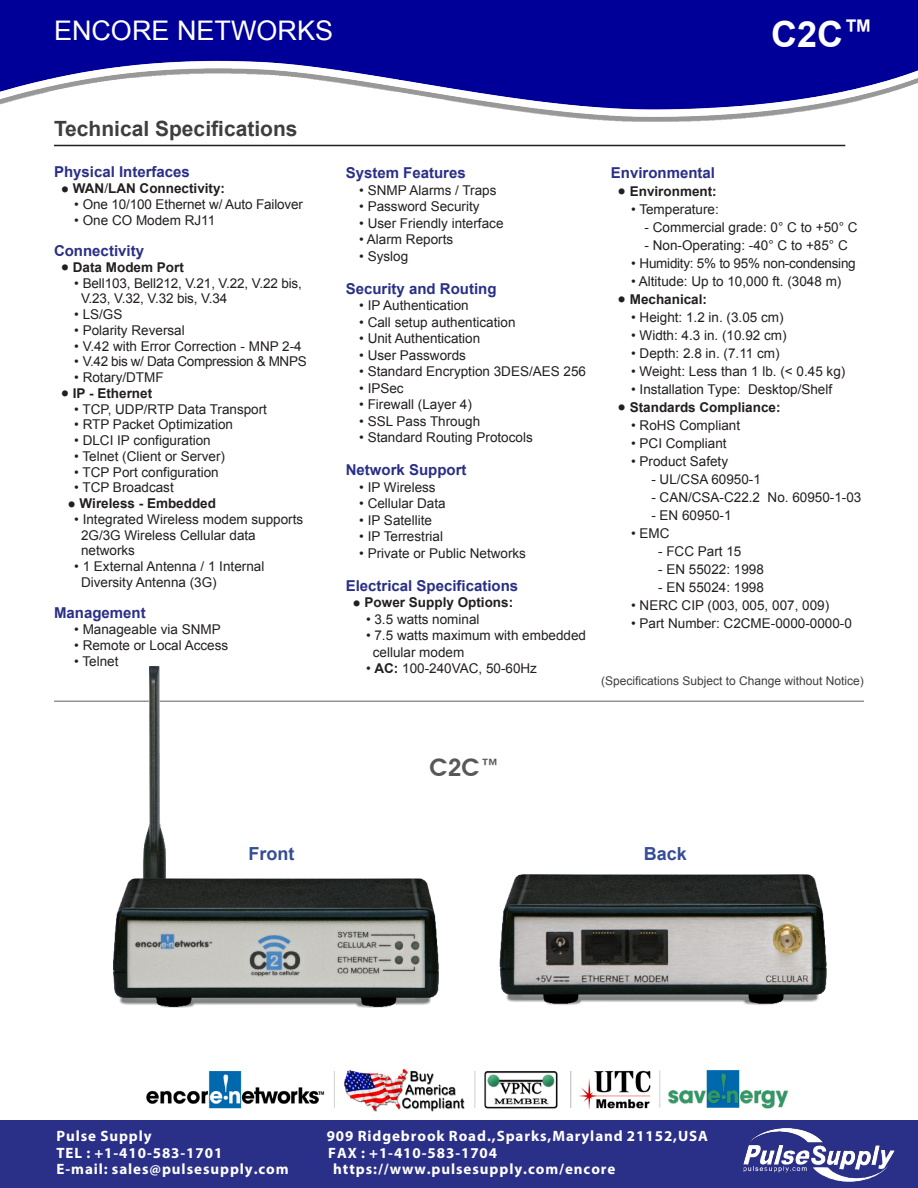
<style>
.page{position:relative;width:918px;height:1188px;background:#fff}
.page>*{position:absolute;margin:0;border:0;box-sizing:border-box;transform-origin:0 0}
.t1{font:700 36px "Arial";color:#fff}
.t2{font:27px "Arial";color:#fff}
.t3{font:600 24px "Avant Garde IT Cby BT";color:#57585a}
.t4{font:700 21px "Arial";color:#3e3e3f}
.t5{font:700 18px "Arial";color:#354d96}
.t6{font:700 15px "Myriad Pro";letter-spacing:.06em;color:#fff}
.t7{font:700 15px "Arial";color:#2a2f87}
.t8{font:13.5px/15.8px "Arial";color:#231f20}
.t9{font:700 13.5px "Arial";color:#231f20}
.t10{font:13.5px "Arial";letter-spacing:-.02em;color:#231f20}
.t11{font:13.5px "Arial";letter-spacing:-.025em;color:#231f20}
.t12{font:12px "Arial";color:#3e3e3f}
.s1{font-weight:400;font-size:24px}
.s2{font-weight:400}
.s3{font-weight:700}
</style>
<div class="page">
<div style="left:0;top:1120px;width:918px;height:68px;background:#2a2f87"></div>
<img style="left:0;top:0;width:918px;height:147px">
<hr style="left:54px;top:700px;width:810px;height:2px;background:#939598">
<img style="left:109px;top:666px;width:336px;height:342px">
<hr style="left:54px;top:145px;width:791px;height:1px;background:#231f20">
<img style="left:499px;top:874px;width:328px;height:131px">
<img style="left:146px;top:1068px;width:505px;height:44px">
<img style="left:659px;top:1070px;width:130px;height:39px">
<img style="left:744px;top:1129px;width:150px;height:52px">
<h2 class="t2" style="left:54px;top:13px;width:281px">ENCORE NETWORKS</h2>
<h1 class="t1" style="left:771px;top:10px;width:104px">C2C<sup>™</sup></h1>
<h3 class="t4" style="left:54px;top:114px;width:245px">Technical Specifications</h3>
<p class="t7" style="left:54px;top:162px;width:137px">Physical Interfaces</p>
<p class="t9" style="left:61px;top:179px;width:166px"><span class="s1">•</span> WAN<span class="s2">/</span>LAN Connectivity:</p>
<p class="t8" style="left:74px;top:196px;width:230px">• One 10/100 Ethernet w/ Auto Failover</p>
<p class="t8" style="left:74px;top:212px;width:143px">• One CO Modem RJ11</p>
<p class="t7" style="left:54px;top:241px;width:92px">Connectivity</p>
<p class="t9" style="left:61px;top:258px;width:125px"><span class="s1">•</span> Data Modem Port</p>
<p class="t8" style="left:81px;top:275px;width:223px;text-indent:-7px">• Bell103, Bell212, V.21, V.22, V.22 bis,<br>V.23, V.32, V.32 bis, V.34</p>
<p class="t8" style="left:74px;top:307px;width:50px">• LS/GS</p>
<p class="t8" style="left:74px;top:322px;width:112px">• Polarity Reversal</p>
<p class="t8" style="left:74px;top:338px;width:229px">• V.42 with Error Correction - MNP 2-4</p>
<p class="t11" style="left:74px;top:353px;width:234px">• V.42 bis w/ Data Compression &amp; MNPS</p>
<p class="t8" style="left:74px;top:370px;width:91px">• Rotary/DTMF</p>
<p class="t9" style="left:61px;top:384px;width:93px"><span class="s1">•</span> IP - Ethernet</p>
<p class="t8" style="left:74px;top:401px;width:194px">• TCP, UDP/RTP Data Transport</p>
<p class="t8" style="left:74px;top:417px;width:160px">• RTP Packet Optimization</p>
<p class="t8" style="left:74px;top:433px;width:138px">• DLCI IP configuration</p>
<p class="t8" style="left:74px;top:448px;width:152px">• Telnet (Client or Server)</p>
<p class="t8" style="left:74px;top:464px;width:146px">• TCP Port configuration</p>
<p class="t8" style="left:74px;top:480px;width:101px">• TCP Broadcast</p>
<p class="t9" style="left:68px;top:494px;width:150px"><span class="s1">•</span> Wireless - Embedded</p>
<p class="t8" style="left:81px;top:511px;width:224px;text-indent:-7px">• Integrated Wireless modem supports<br>2G/3G Wireless Cellular data networks</p>
<p class="t8" style="left:81px;top:559px;width:185px;text-indent:-7px">• 1 External Antenna / 1 Internal<br>Diversity Antenna (3G)</p>
<p class="t7" style="left:54px;top:603px;width:93px">Management</p>
<p class="t8" style="left:74px;top:622px;width:148px">• Manageable via SNMP</p>
<p class="t8" style="left:74px;top:637px;width:156px">• Remote or Local Access</p>
<p class="t8" style="left:74px;top:653px;width:46px">• Telnet</p>
<p class="t7" style="left:346px;top:163px;width:122px">System Features</p>
<p class="t8" style="left:359px;top:182px;width:139px">• SNMP Alarms / Traps</p>
<p class="t8" style="left:359px;top:199px;width:122px">• Password Security</p>
<p class="t8" style="left:359px;top:215px;width:146px">• User Friendly interface</p>
<p class="t8" style="left:359px;top:232px;width:96px">• Alarm Reports</p>
<p class="t8" style="left:359px;top:248px;width:50px">• Syslog</p>
<p class="t7" style="left:346px;top:278px;width:152px">Security and Routing</p>
<p class="t8" style="left:359px;top:298px;width:111px">• IP Authentication</p>
<p class="t8" style="left:359px;top:314px;width:158px">• Call setup authentication</p>
<p class="t8" style="left:359px;top:331px;width:123px">• Unit Authentication</p>
<p class="t8" style="left:359px;top:347px;width:108px">• User Passwords</p>
<p class="t8" style="left:359px;top:364px;width:228px">• Standard Encryption 3DES/AES 256</p>
<p class="t8" style="left:359px;top:380px;width:46px">• IPSec</p>
<p class="t8" style="left:359px;top:397px;width:114px">• Firewall (Layer 4)</p>
<p class="t8" style="left:359px;top:413px;width:123px">• SSL Pass Through</p>
<p class="t8" style="left:359px;top:430px;width:175px">• Standard Routing Protocols</p>
<p class="t7" style="left:346px;top:460px;width:122px">Network Support</p>
<p class="t8" style="left:359px;top:479px;width:78px">• IP Wireless</p>
<p class="t8" style="left:359px;top:496px;width:88px">• Cellular Data</p>
<p class="t8" style="left:359px;top:512px;width:74px">• IP Satellite</p>
<p class="t8" style="left:359px;top:529px;width:85px">• IP Terrestrial</p>
<p class="t8" style="left:359px;top:545px;width:168px">• Private or Public Networks</p>
<p class="t7" style="left:346px;top:575px;width:174px">Electrical Specifications</p>
<p class="t9" style="left:352px;top:593px;width:162px"><span class="s1">•</span> Power Supply Options:</p>
<p class="t8" style="left:366px;top:611px;width:115px">• 3.5 watts nominal</p>
<p class="t8" style="left:373px;top:627px;width:215px;line-height:16.5px;text-indent:-7px">• 7.5 watts maximum with embedded cellular modem</p>
<p class="t8" style="left:366px;top:661px;width:173px">• <span class="s3">AC:</span> 100-240VAC, 50-60Hz</p>
<p class="t7" style="left:611px;top:163px;width:106px">Environmental</p>
<p class="t9" style="left:618px;top:182px;width:101px"><span class="s1">•</span> Environment:</p>
<p class="t8" style="left:631px;top:201px;width:89px">• Temperature:</p>
<p class="t8" style="left:645px;top:219px;width:214px">- Commercial grade: 0° C to +50° C</p>
<p class="t8" style="left:645px;top:237px;width:205px">- Non-Operating: -40° C to +85° C</p>
<p class="t10" style="left:631px;top:254px;width:226px">• Humidity: 5% to 95% non-condensing</p>
<p class="t8" style="left:631px;top:273px;width:212px">• Altitude: Up to 10,000 ft. (3048 m)</p>
<p class="t9" style="left:618px;top:290px;width:91px"><span class="s1">•</span> Mechanical:</p>
<p class="t8" style="left:631px;top:309px;width:154px">• Height: 1.2 in. (3.05 cm)</p>
<p class="t8" style="left:631px;top:327px;width:157px">• Width: 4.3 in. (10.92 cm)</p>
<p class="t8" style="left:631px;top:345px;width:150px">• Depth: 2.8 in. (7.11 cm)</p>
<p class="t8" style="left:631px;top:363px;width:216px">• Weight: Less than 1 lb. (&lt; 0.45 kg)</p>
<p class="t8" style="left:631px;top:381px;width:203px">• Installation Type: Desktop/Shelf</p>
<p class="t9" style="left:618px;top:398px;width:164px"><span class="s1">•</span> Standards Compliance:</p>
<p class="t8" style="left:631px;top:417px;width:110px">• RoHS Compliant</p>
<p class="t8" style="left:631px;top:435px;width:97px">• PCI Compliant</p>
<p class="t8" style="left:631px;top:453px;width:99px">• Product Safety</p>
<p class="t8" style="left:651px;top:471px;width:111px">- UL/CSA 60950-1</p>
<p class="t8" style="left:651px;top:489px;width:212px">- CAN/CSA-C22.2 No. 60950-1-03</p>
<p class="t8" style="left:651px;top:507px;width:82px">- EN 60950-1</p>
<p class="t8" style="left:631px;top:525px;width:40px">• EMC</p>
<p class="t8" style="left:658px;top:543px;width:85px">- FCC Part 15</p>
<p class="t8" style="left:658px;top:561px;width:107px">- EN 55022: 1998</p>
<p class="t8" style="left:658px;top:579px;width:107px">- EN 55024: 1998</p>
<p class="t8" style="left:631px;top:597px;width:200px">• NERC CIP (003, 005, 007, 009)</p>
<p class="t8" style="left:631px;top:615px;width:222px">• Part Number: C2CME-0000-0000-0</p>
<p class="t12" style="left:601px;top:673px;width:264px">(Specifications Subject to Change without Notice)</p>
<h3 class="t3" style="left:430px;top:753px;width:72px">C2C™</h3>
<h3 class="t5" style="left:249px;top:841px;width:47px">Front</h3>
<h3 class="t5" style="left:644px;top:841px;width:45px">Back</h3>
<p class="t6" style="left:56px;top:1126px;width:97px">Pulse Supply</p>
<p class="t6" style="left:327px;top:1126px;width:383px">909 Ridgebrook Road.,Sparks,Maryland 21152,USA</p>
<p class="t6" style="left:56px;top:1143px;width:167px">TEL : +1-410-583-1701</p>
<p class="t6" style="left:328px;top:1143px;width:170px">FAX : +1-410-583-1704</p>
<p class="t6" style="left:56px;top:1159px;width:234px">E-mail: sales@pulsesupply.com</p>
<p class="t6" style="left:333px;top:1159px;width:284px">https://www.pulsesupply.com/encore</p>
</div>
